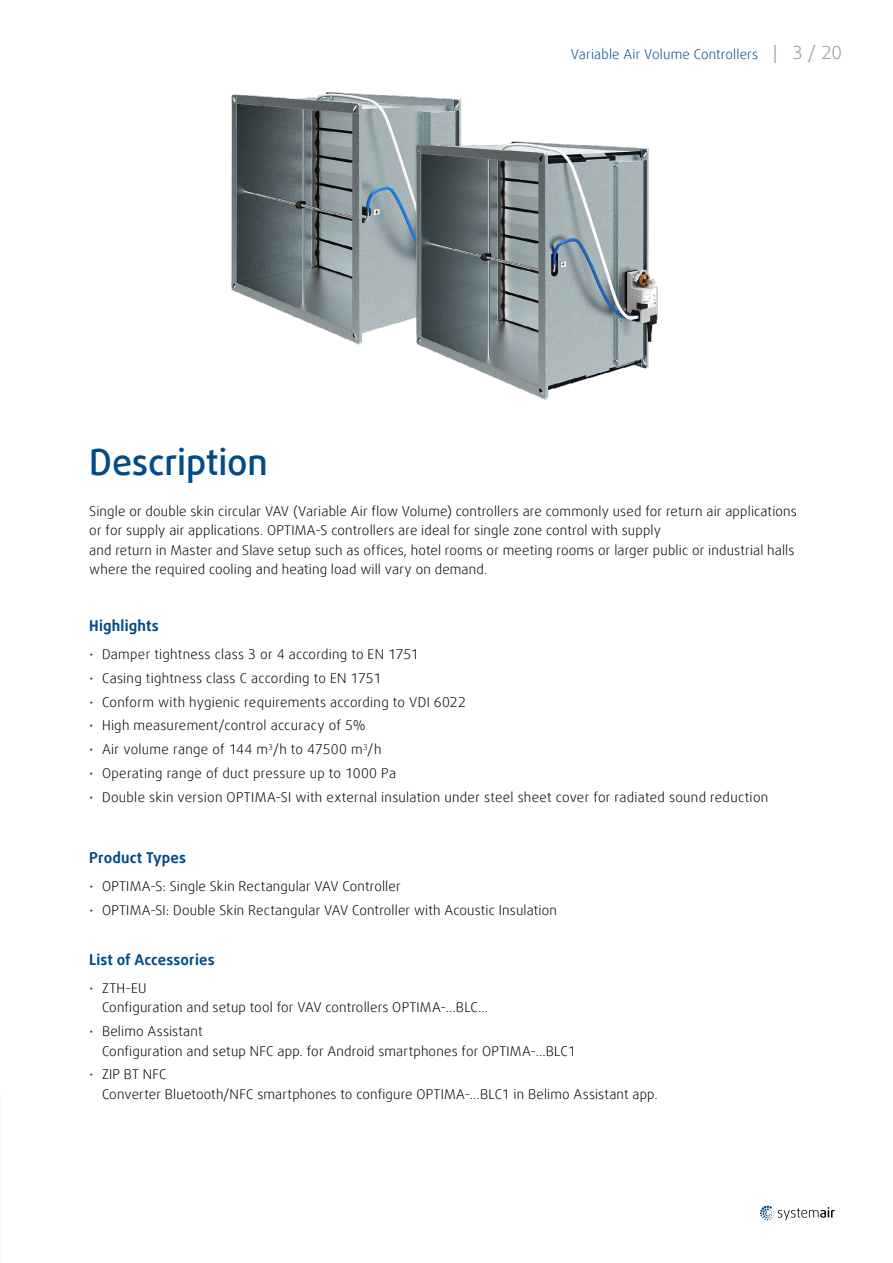
<style>
.page{position:relative;width:893px;height:1263px;background:#fff}
.page>*{position:absolute;margin:0;border:0;box-sizing:border-box;transform-origin:0 0}
.t1{font:500 36px "Daxline Offc Pro";letter-spacing:-.005em;color:#004b88}
.t2{font:700 15px "Daxline Offc Pro";letter-spacing:.01em;color:#004b88}
.t3{font:300 13.5px/19.5px "Daxline Offc Pro";letter-spacing:.015em;color:#000}
.t4{font:300 13.5px "Daxline Offc Pro";letter-spacing:.015em;color:#004b88}
.s1{font-size:18px;color:#939598}
.s2{color:#004b88}
</style>
<div class="page">
<svg style="left:760px;top:1205px;width:75px;height:15px"></svg>
<img style="left:231px;top:92px;width:231px;height:253px">
<img style="left:409px;top:136px;width:249px;height:264px">
<p class="t4" style="left:571px;top:45px;width:273px">Variable Air Volume Controllers <span class="s1">| 3 / 20</span></p>
<h1 class="t1" style="left:89px;top:438px;width:180px">Description</h1>
<p class="t3" style="left:89px;top:501px;width:709px">Single or double skin circular VAV (Variable Air flow Volume) controllers are commonly used for return air applications or for supply air applications. OPTIMA-S controllers are ideal for single zone control with supply<br>and return in Master and Slave setup such as offices, hotel rooms or meeting rooms or larger public or industrial halls where the required cooling and heating load will vary on demand.</p>
<p class="t2" style="left:89px;top:616px;width:71px">Highlights</p>
<p class="t3" style="left:89px;top:644px;width:331px"><span class="s2">•</span> Damper tightness class 3 or 4 according to EN 1751</p>
<p class="t3" style="left:89px;top:668px;width:293px"><span class="s2">•</span> Casing tightness class C according to EN 1751</p>
<p class="t3" style="left:89px;top:692px;width:378px"><span class="s2">•</span> Conform with hygienic requirements according to VDI 6022</p>
<p class="t3" style="left:89px;top:716px;width:278px"><span class="s2">•</span> High measurement/control accuracy of 5%</p>
<p class="t3" style="left:89px;top:739px;width:294px"><span class="s2">•</span> Air volume range of 144 m<sup>3</sup>/h to 47500 m<sup>3</sup>/h</p>
<p class="t3" style="left:89px;top:763px;width:308px"><span class="s2">•</span> Operating range of duct pressure up to 1000 Pa</p>
<p class="t3" style="left:89px;top:787px;width:681px"><span class="s2">•</span> Double skin version OPTIMA-SI with external insulation under steel sheet cover for radiated sound reduction</p>
<p class="t2" style="left:89px;top:847px;width:98px">Product Types</p>
<p class="t3" style="left:89px;top:876px;width:313px"><span class="s2">•</span> OPTIMA-S: Single Skin Rectangular VAV Controller</p>
<p class="t3" style="left:89px;top:900px;width:469px"><span class="s2">•</span> OPTIMA-SI: Double Skin Rectangular VAV Controller with Acoustic Insulation</p>
<p class="t2" style="left:89px;top:949px;width:127px">List of Accessories</p>
<p class="t3" style="left:102px;top:978px;width:387px;text-indent:-13px"><span class="s2">•</span> ZTH-EU<br>Configuration and setup tool for VAV controllers OPTIMA-...BLC...</p>
<p class="t3" style="left:102px;top:1021px;width:475px;text-indent:-13px"><span class="s2">•</span> Belimo Assistant<br>Configuration and setup NFC app. for Android smartphones for OPTIMA-...BLC1</p>
<p class="t3" style="left:102px;top:1065px;width:557px;text-indent:-13px"><span class="s2">•</span> ZIP BT NFC<br>Converter Bluetooth/NFC smartphones to configure OPTIMA-...BLC1 in Belimo Assistant app.</p>
</div>
